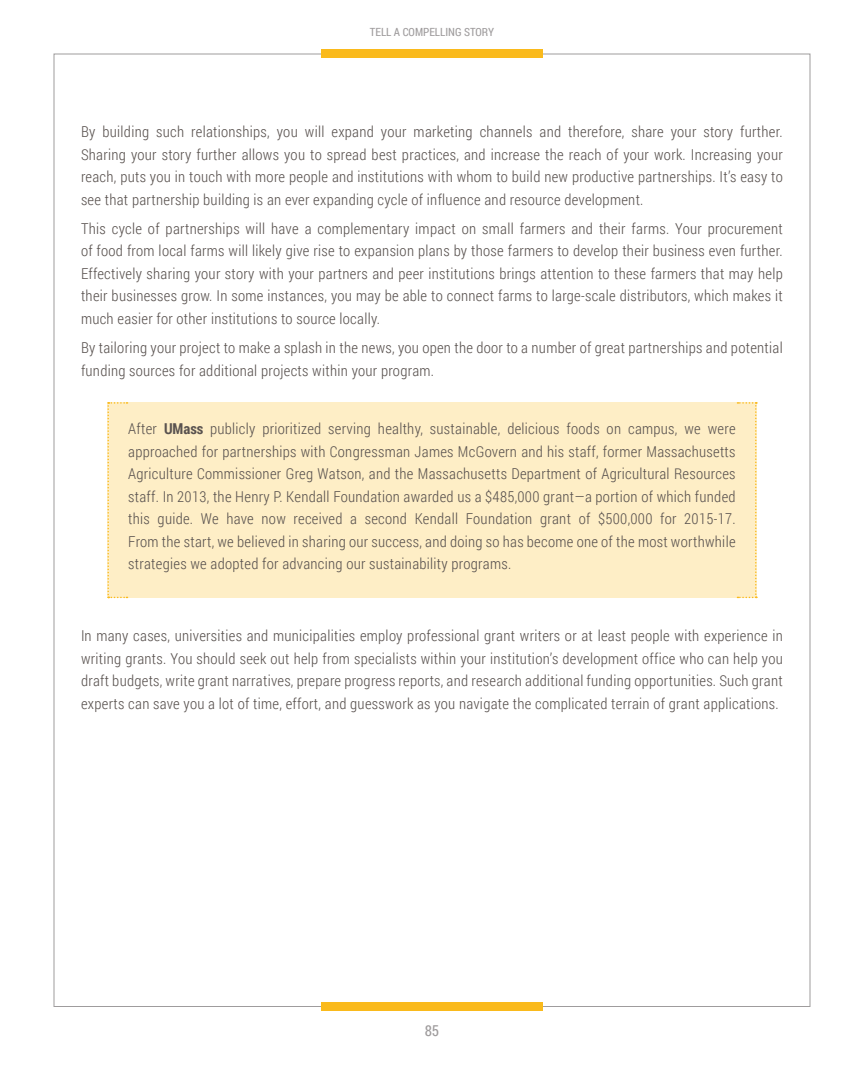
<style>
.page{position:relative;width:864px;height:1080px;background:#fff}
.page>*{position:absolute;margin:0;border:0;box-sizing:border-box;transform-origin:0 0}
.t1{font:300 15px/22.5px "Roboto Condensed";letter-spacing:.02em;color:#59524f;text-align:justify}
.t2{font:15px "Roboto Condensed";color:#9f9c9d}
.t3{font:11.25px "Roboto Condensed";color:#9f9c9d}
.s1{font-weight:700}
</style>
<div class="page">
<div style="left:107px;top:402px;width:650px;height:196px;background:#feeec6"></div>
<svg style="left:737px;top:402px;width:20px;height:196px"></svg>
<svg style="left:107px;top:402px;width:21px;height:196px"></svg>
<div style="left:321px;top:1003px;width:222px;height:8px;background:#faba1c"></div>
<div style="left:321px;top:49px;width:222px;height:9px;background:#faba1c"></div>
<p class="t3" style="left:370px;top:24px;width:126px">TELL A COMPELLING STORY</p>
<p class="t1" style="left:81px;top:120px;width:703px">By building such relationships, you will expand your marketing channels and therefore, share your story further.<br>Sharing your story further allows you to spread best practices, and increase the reach of your work. Increasing your reach, puts you in touch with more people and institutions with whom to build new productive partnerships. It’s easy to see that partnership building is an ever expanding cycle of influence and resource development.</p>
<p class="t1" style="left:81px;top:217px;width:703px">This cycle of partnerships will have a complementary impact on small farmers and their farms. Your procurement of food from local farms will likely give rise to expansion plans by those farmers to develop their business even further.<br>Effectively sharing your story with your partners and peer institutions brings attention to these farmers that may help their businesses grow. In some instances, you may be able to connect farms to large-scale distributors, which makes it much easier for other institutions to source locally.</p>
<p class="t1" style="left:81px;top:336px;width:703px">By tailoring your project to make a splash in the news, you open the door to a number of great partnerships and potential funding sources for additional projects within your program.</p>
<p class="t1" style="left:128px;top:417px;width:609px">After <span class="s1">UMass</span> publicly prioritized serving healthy, sustainable, delicious foods on campus, we were approached for partnerships with Congressman James McGovern and his staff, former Massachusetts Agriculture Commissioner Greg Watson, and the Massachusetts Department of Agricultural Resources staff. In 2013, the Henry P. Kendall Foundation awarded us a $485,000 grant—a portion of which funded this guide. We have now received a second Kendall Foundation grant of $500,000 for 2015-17.<br>From the start, we believed in sharing our success, and doing so has become one of the most worthwhile strategies we adopted for advancing our sustainability programs.</p>
<p class="t1" style="left:81px;top:624px;width:703px">In many cases, universities and municipalities employ professional grant writers or at least people with experience in writing grants. You should seek out help from specialists within your institution’s development office who can help you draft budgets, write grant narratives, prepare progress reports, and research additional funding opportunities. Such grant experts can save you a lot of time, effort, and guesswork as you navigate the complicated terrain of grant applications.</p>
<p class="t2" style="left:425px;top:1020px;width:16px">85</p>
</div>
